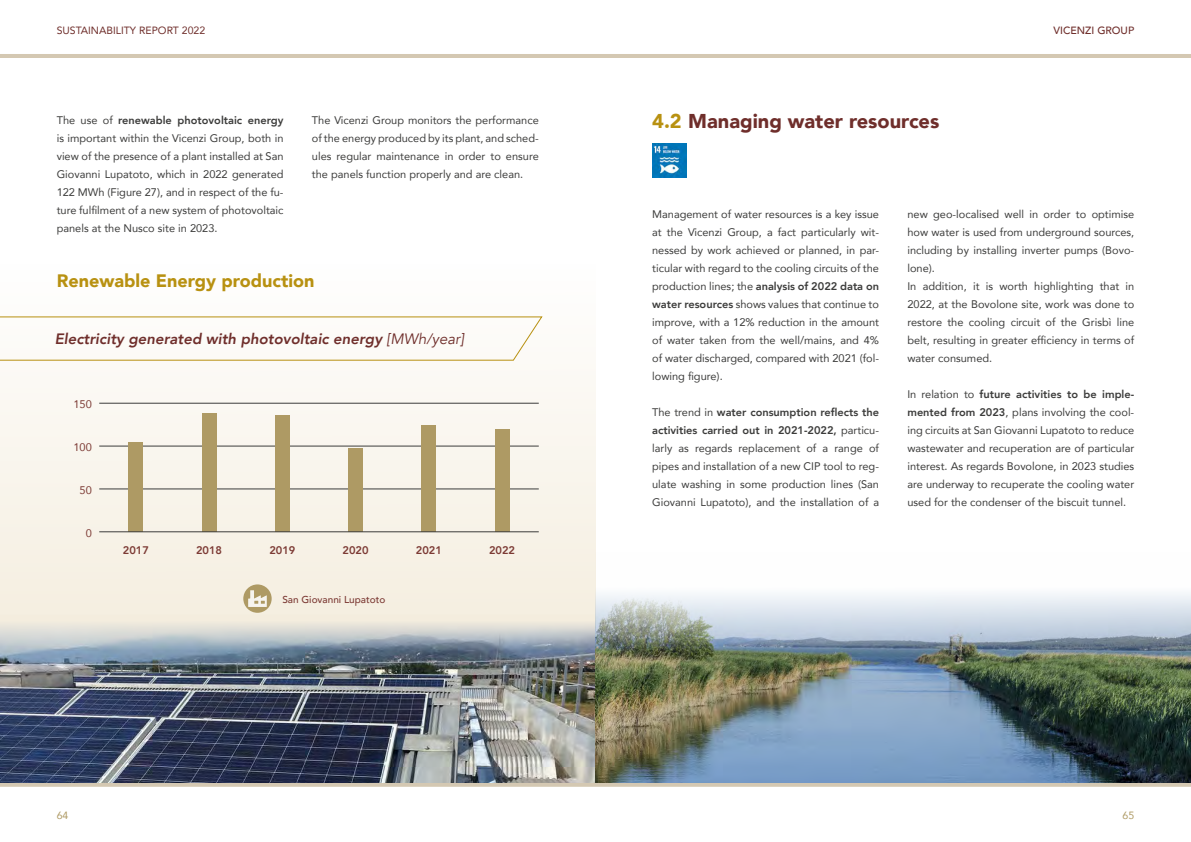
<style>
.page{position:relative;width:1191px;height:842px;background:#fff}
.page>*{position:absolute;margin:0;border:0;box-sizing:border-box;transform-origin:0 0}
.t1{font:900 20px "Avenir";color:#6f2e2b}
.t2{font:900 18px "Avenir";color:#b89111}
.t3{font:italic 800 15px "Avenir";color:#6f2e2b}
.t4{font:11px/18px "Avenir";color:#3c3c3b;text-align:justify}
.t5{font:800 11px "Avenir";color:#7c3a34}
.t6{font:11px "Avenir";color:#7c3a34}
.t7{font:10.5px "Avenir";color:#6f2e2b}
.t8{font:500 10.5px "Avenir";color:#6f2e2b}
.t9{font:10.5px "Avenir";color:#ae9a64}
.t10{font:500 10px "Avenir";color:#7c3a34}
.s1{font-weight:800}
.s2{font-weight:400}
.s3{color:#b89111}
</style>
<div class="page">
<hr style="left:0;top:54px;width:1191px;height:4px;background:#d4c8b2">
<svg style="left:0;top:783px;width:1191px;height:4px;background:#d6cab5"></svg>
<div style="left:0;top:264px;width:595px;height:370px;background:linear-gradient(to bottom,#fefefd,#f3ecdd)"></div>
<hr style="left:99px;top:489px;width:440px;height:1px;background:#3c3c3b">
<hr style="left:99px;top:403px;width:440px;height:1px;background:#3c3c3b">
<hr style="left:99px;top:446px;width:440px;height:1px;background:#3c3c3b">
<svg style="left:0;top:316px;width:543px;height:45px"></svg>
<div style="left:129px;top:442px;width:14px;height:90px;background:#ae9a64"></div>
<div style="left:202px;top:413px;width:14px;height:119px;background:#ae9a64"></div>
<div style="left:275px;top:416px;width:14px;height:116px;background:#ae9a64"></div>
<div style="left:348px;top:449px;width:15px;height:83px;background:#ae9a64"></div>
<div style="left:422px;top:426px;width:14px;height:106px;background:#ae9a64"></div>
<div style="left:495px;top:429px;width:14px;height:103px;background:#ae9a64"></div>
<hr style="left:99px;top:531px;width:440px;height:1px;background:#3c3c3b">
<img style="left:0;top:615px;width:595px;height:168px">
<div style="left:243px;top:584px;width:29px;height:29px;background:#ae9a64;border-radius:50%"></div>
<svg style="left:248px;top:590px;width:19px;height:17px"></svg>
<img style="left:652px;top:143px;width:34px;height:34px">
<img style="left:595px;top:553px;width:596px;height:230px">
<p class="t7" style="left:57px;top:22px;width:150px">SUSTAINABILITY REPORT 2022</p>
<p class="t4" style="left:57px;top:111px;width:228px">The use of <span class="s1">renewable photovoltaic energy </span>is important within the Vicenzi Group, both in view of the presence of a plant installed at San Giovanni Lupatoto, which in 2022 generated 122 MWh (Figure 27), and in respect of the fu&shy;ture fulfilment of a new system of photovoltaic panels at the Nusco site in 2023.</p>
<p class="t4" style="left:312px;top:111px;width:228px">The Vicenzi Group monitors the performance of the energy produced by its plant, and sched&shy;ules regular maintenance in order to ensure the panels function properly and are clean.</p>
<h2 class="t2" style="left:57px;top:266px;width:259px">Renewable Energy production</h2>
<h3 class="t3" style="left:55px;top:329px;width:411px">Electricity generated with photovoltaic energy <span class="s2">[MWh/year]</span></h3>
<p class="t6" style="left:73px;top:396px;width:20px">150</p>
<p class="t6" style="left:73px;top:439px;width:20px">100</p>
<p class="t6" style="left:80px;top:482px;width:14px">50</p>
<p class="t6" style="left:86px;top:525px;width:8px">0</p>
<p class="t5" style="left:123px;top:542px;width:28px">2017</p>
<p class="t5" style="left:196px;top:542px;width:28px">2018</p>
<p class="t5" style="left:269px;top:542px;width:28px">2019</p>
<p class="t5" style="left:342px;top:542px;width:28px">2020</p>
<p class="t5" style="left:416px;top:542px;width:28px">2021</p>
<p class="t5" style="left:489px;top:542px;width:28px">2022</p>
<p class="t10" style="left:282px;top:591px;width:105px">San Giovanni Lupatoto</p>
<h1 class="t1" style="left:652px;top:104px;width:289px"><span class="s3">4.2</span> Managing water resources</h1>
<p class="t8" style="left:1053px;top:21px;width:82px">VICENZI GROUP</p>
<p class="t4" style="left:652px;top:205px;width:228px">Management of water resources is a key issue at the Vicenzi Group, a fact particularly wit&shy;nessed by work achieved or planned, in par&shy;ticular with regard to the cooling circuits of the production lines; the <span class="s1">analysis of 2022 data on water resources</span> shows values that continue to improve, with a 12% reduction in the amount of water taken from the well/mains, and 4% of water discharged, compared with 2021 (fol&shy;lowing figure).</p>
<p class="t4" style="left:652px;top:403px;width:228px">The trend in <span class="s1">water consumption reflects the activities carried out in 2021-2022,</span> particu&shy;larly as regards replacement of a range of pipes and installation of a new CIP tool to reg&shy;ulate washing in some production lines (San Giovanni Lupatoto), and the installation of a</p>
<p class="t4" style="left:907px;top:205px;width:228px;text-align:left">new geo-localised well in order to optimise how water is used from underground sources, including by installing inverter pumps (Bovo&shy;lone).<br>In addition, it is worth highlighting that in 2022, at the Bovolone site, work was done to restore the cooling circuit of the Grisbì line belt, resulting in greater efficiency in terms of water consumed.</p>
<p class="t4" style="left:907px;top:385px;width:228px">In relation to <span class="s1">future activities to be imple&shy;mented from 2023</span>, plans involving the cool&shy;ing circuits at San Giovanni Lupatoto to reduce wastewater and recuperation are of particular interest. As regards Bovolone, in 2023 studies are underway to recuperate the cooling water used for the condenser of the biscuit tunnel.</p>
<p class="t9" style="left:57px;top:807px;width:13px">64</p>
<p class="t9" style="left:1122px;top:807px;width:13px">65</p>
</div>
